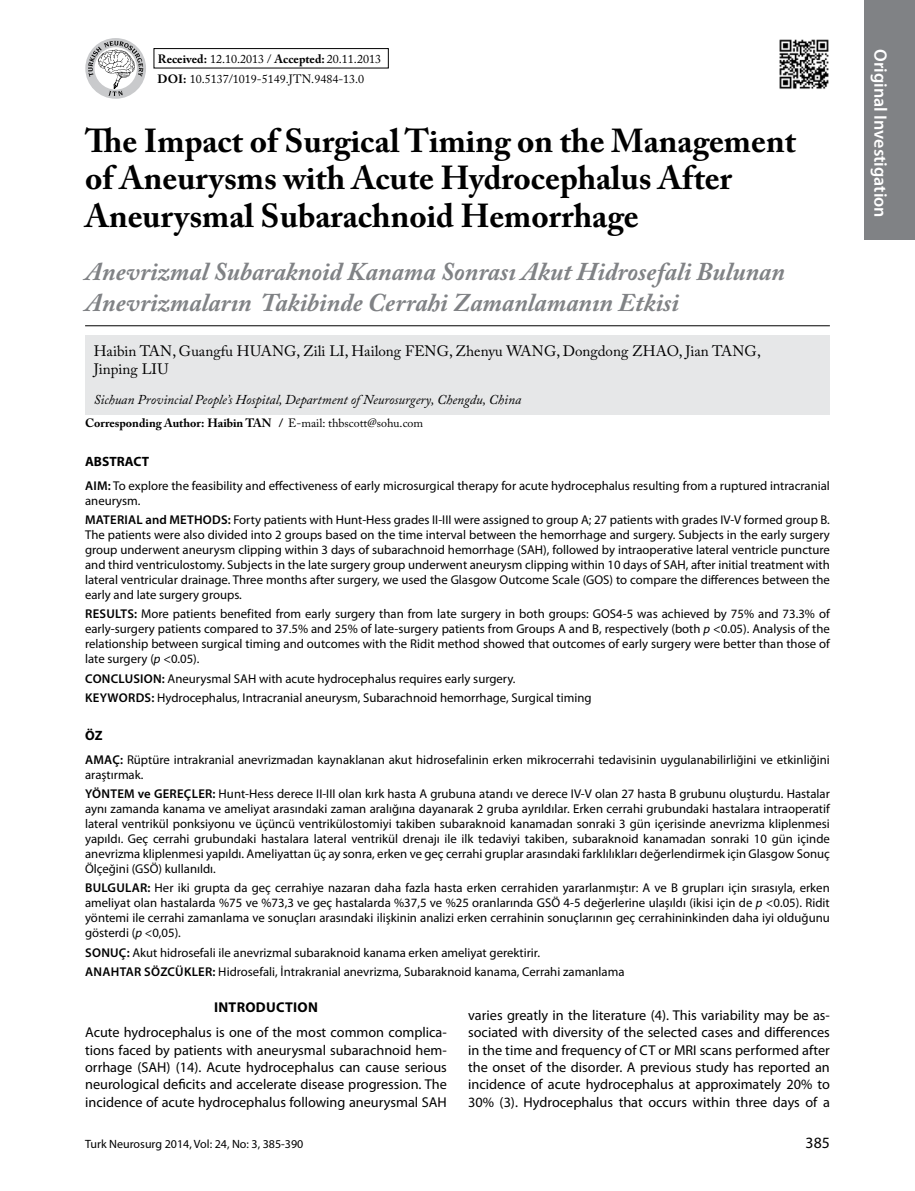
<style>
.page{position:relative;width:915px;height:1191px;background:#fff}
.page>*{position:absolute;margin:0;border:0;box-sizing:border-box;transform-origin:0 0}
.t1{font:700 33px/37.5px "Adobe Caslon Pro";color:#000}
.t2{font:italic 700 25.5px/31.5px "Adobe Caslon Pro";color:#808285}
.t3{font:600 18px "Myriad Pro";color:#fff}
.t4{font:15.75px "Myriad Pro";color:#000}
.t5{font:15px "Adobe Caslon Pro";color:#000}
.t6{font:14.25px/17.2px "Myriad Pro";color:#000;text-align:justify}
.t7{font:700 14.25px "Myriad Pro";letter-spacing:.02em;color:#000}
.t8{font:italic 13.5px "Adobe Caslon Pro";color:#000}
.t9{font:700 13.5px "Myriad Pro";color:#000}
.t10{font:12.75px/15px "Myriad Pro";color:#000}
.t11{font:600 12.75px "Myriad Pro";color:#000}
.t12{font:12px/20.2px "Adobe Caslon Pro";color:#000}
.t13{font:12px "Myriad Pro";color:#000}
.t14{font:700 12px "Adobe Caslon Pro";color:#000}
.s1{font-weight:700}
.s2{font-weight:600}
.s3{font-style:italic}
</style>
<div class="page">
<div style="left:863px;top:0;width:51px;height:240px;background:#808285"></div>
<div style="left:153px;top:48px;width:235px;height:20px;border:1px solid #000"></div>
<svg style="left:85px;top:38px;width:61px;height:61px"></svg>
<svg style="left:88px;top:41px;width:55px;height:55px"></svg>
<div style="left:85px;top:335px;width:744px;height:80px;background:#e6e7e8"></div>
<hr style="left:85px;top:325px;width:744px;height:1px;background:#000">
<img style="left:779px;top:39px;width:50px;height:50px">
<p class="t12" style="left:158px;top:48px;width:225px"><span class="s1">Received:</span> 12.10.2013 / <span class="s1">Accepted:</span> 20.11.2013<br><span class="s1">DOI:</span> 10.5137/1019-5149.JTN.9484-13.0</p>
<h1 class="t1" style="left:85px;top:122px;width:712px">The Impact of Surgical Timing on the Management of Aneurysms with Acute Hydrocephalus After<br>Aneurysmal Subarachnoid Hemorrhage</h1>
<h2 class="t2" style="left:85px;top:255px;width:701px">Anevrizmal Subaraknoid Kanama Sonrası Akut Hidrosefali Bulunan<br>Anevrizmaların Takibinde Cerrahi Zamanlamanın Etkisi</h2>
<p class="t5" style="left:94px;top:342px;width:323px">Haibin Tan , Guangfu Huan g, Zili Lı, Hailong Fen</p>
<p class="t5" style="left:436px;top:342px;width:325px">g, Zhenyu Wan g, Dongdong Zhao , Jian Tan g,</p>
<p class="t5" style="left:94px;top:360px;width:73px">Jinping Lıu</p>
<p class="t8" style="left:94px;top:391px;width:429px">Sichuan Provincial People’s Hospital, Department of Neurosurgery, Chengdu, China</p>
<p class="t14" style="left:85px;top:415px;width:170px">Corresponding Author: Haibin Tan</p>
<p class="t12" style="left:279px;top:412px;width:146px"><span class="s1">/</span> E-mail: thbscott@sohu.com</p>
<p class="t9" style="left:85px;top:453px;width:65px">ABSTRACT</p>
<p class="t10" style="left:85px;top:478px;width:746px"><span class="s2">AIM:</span> To explore the feasibility and effectiveness of early microsurgical therapy for acute hydrocephalus resulting from a ruptured intracranial aneurysm.</p>
<p class="t11" style="left:85px;top:511px;width:9px">MATER</p>
<p class="t11" style="left:125px;top:511px;width:54px">IAL AND METH</p>
<p class="t10" style="left:85px;top:512px;width:746px;text-align:justify;text-indent:118px"><span class="s2">ODS:</span> Forty patients with Hunt-Hess grades II-III were assigned to group A; 27 patients with grades IV-V formed group B.<br>The patients were also divided into 2 groups based on the time interval between the hemorrhage and surgery. Subjects in the early surgery group underwent aneurysm clipping within 3 days of subarachnoid hemorrhage (SAH), followed by intraoperative lateral ventricle puncture and third ventriculostomy. Subjects in the late surgery group underwent aneurysm clipping within 10 days of SAH, after initial treatment with lateral ventricular drainage. Three months after surgery, we used the Glasgow Outcome Scale (GOS) to compare the differences between the early and late surgery groups.</p>
<p class="t10" style="left:85px;top:606px;width:746px;text-align:justify"><span class="s2">RESULTS:</span> More patients benefited from early surgery than from late surgery in both groups: GOS4-5 was achieved by 75% and 73.3% of early-surgery patients compared to 37.5% and 25% of late-surgery patients from Groups A and B, respectively (both <span class="s3">p</span> &lt;0.05). Analysis of the relationship between surgical timing and outcomes with the Ridit method showed that outcomes of early surgery were better than those of late surgery (<span class="s3">p</span> &lt;0.05).</p>
<p class="t10" style="left:85px;top:668px;width:507px;line-height:19.2px"><span class="s2">CONCLUSION:</span> Aneurysmal SAH with acute hydrocephalus requires early surgery.<br><span class="s2">KEYWORDS:</span> Hydrocephalus, Intracranial aneurysm, Subarachnoid hemorrhage, Surgical timing</p>
<p class="t9" style="left:85px;top:727px;width:19px">ÖZ</p>
<p class="t10" style="left:85px;top:752px;width:746px"><span class="s2">AMAÇ:</span> Rüptüre intrakranial anevrizmadan kaynaklanan akut hidrosefalinin erken mikrocerrahi tedavisinin uygulanabilirliğini ve etkinliğini araştırmak.</p>
<p class="t10" style="left:85px;top:786px;width:746px;text-align:justify"><span class="s2">YÖNTEM VE GEREÇLER:</span> Hunt-Hess derece II-III olan kırk hasta A grubuna atandı ve derece IV-V olan 27 hasta B grubunu oluşturdu. Hastalar aynı zamanda kanama ve ameliyat arasındaki zaman aralığına dayanarak 2 gruba ayrıldılar. Erken cerrahi grubundaki hastalara intraoperatif lateral ventrikül ponksiyonu ve üçüncü ventrikülostomiyi takiben subaraknoid kanamadan sonraki 3 gün içerisinde anevrizma kliplenmesi yapıldı. Geç cerrahi grubundaki hastalara lateral ventrikül drenajı ile ilk tedaviyi takiben, subaraknoid kanamadan sonraki 10 gün içinde anevrizma kliplenmesi yapıldı. Ameliyattan üç ay sonra, erken ve geç cerrahi gruplar arasındaki farklılıkları değerlendirmek için Glasgow Sonuç Ölçeğini (GSÖ) kullanıldı.</p>
<p class="t10" style="left:85px;top:880px;width:746px;text-align:justify"><span class="s2">BU LGU LAR:</span> Her iki grupta da geç cerrahiye nazaran daha fazla hasta erken cerrahiden yararlanmıştır: A ve B grupları için sırasıyla, erken ameliyat olan hastalarda %75 ve %73,3 ve geç hastalarda %37,5 ve %25 oranlarında GSÖ 4-5 değerlerine ulaşıldı (ikisi için de <span class="s3">p</span> &lt;0.05). Ridit yöntemi ile cerrahi zamanlama ve sonuçları arasındaki ilişkinin analizi erken cerrahinin sonuçlarının geç cerrahininkinden daha iyi olduğunu gösterdi (<span class="s3">p</span> &lt;0,05).</p>
<p class="t10" style="left:85px;top:942px;width:540px;line-height:19.2px"><span class="s2">SONUÇ:</span> Akut hidrosefali ile anevrizmal subaraknoid kanama erken ameliyat gerektirir.<br><span class="s2">ANAHTAR SÖZCÜKLER:</span> Hidrosefali, İntrakranial anevrizma, Subaraknoid kanama, Cerrahi zamanlama</p>
<p class="t7" style="left:214px;top:997px;width:14px">INTR</p>
<p class="t7" style="left:245px;top:997px;width:72px">ODUCTION</p>
<p class="t6" style="left:85px;top:1023px;width:363px">Acute hydrocephalus is one of the most common complica&shy;tions faced by patients with aneurysmal subarachnoid hem&shy;orrhage (SAH) (14). Acute hydrocephalus can cause serious neurological deficits and accelerate disease progression. The incidence of acute hydrocephalus following aneurysmal SAH</p>
<p class="t6" style="left:468px;top:1006px;width:363px">varies greatly in the literature (4). This variability may be as&shy;sociated with diversity of the selected cases and differences in the time and frequency of CT or MRI scans performed after the onset of the disorder. A previous study has reported an incidence of acute hydrocephalus at approximately 20% to 30% (3). Hydrocephalus that occurs within three days of a</p>
<p class="t13" style="left:85px;top:1137px;width:220px">Turk Neurosurg 2014, Vol: 24, No: 3, 385-390</p>
<p class="t4" style="left:805px;top:1133px;width:26px">385</p>
<h3 class="t3" style="left:891px;top:49px;width:170px;rotate:90deg">ORIGINAL INVESTIGATION</h3>
</div>
